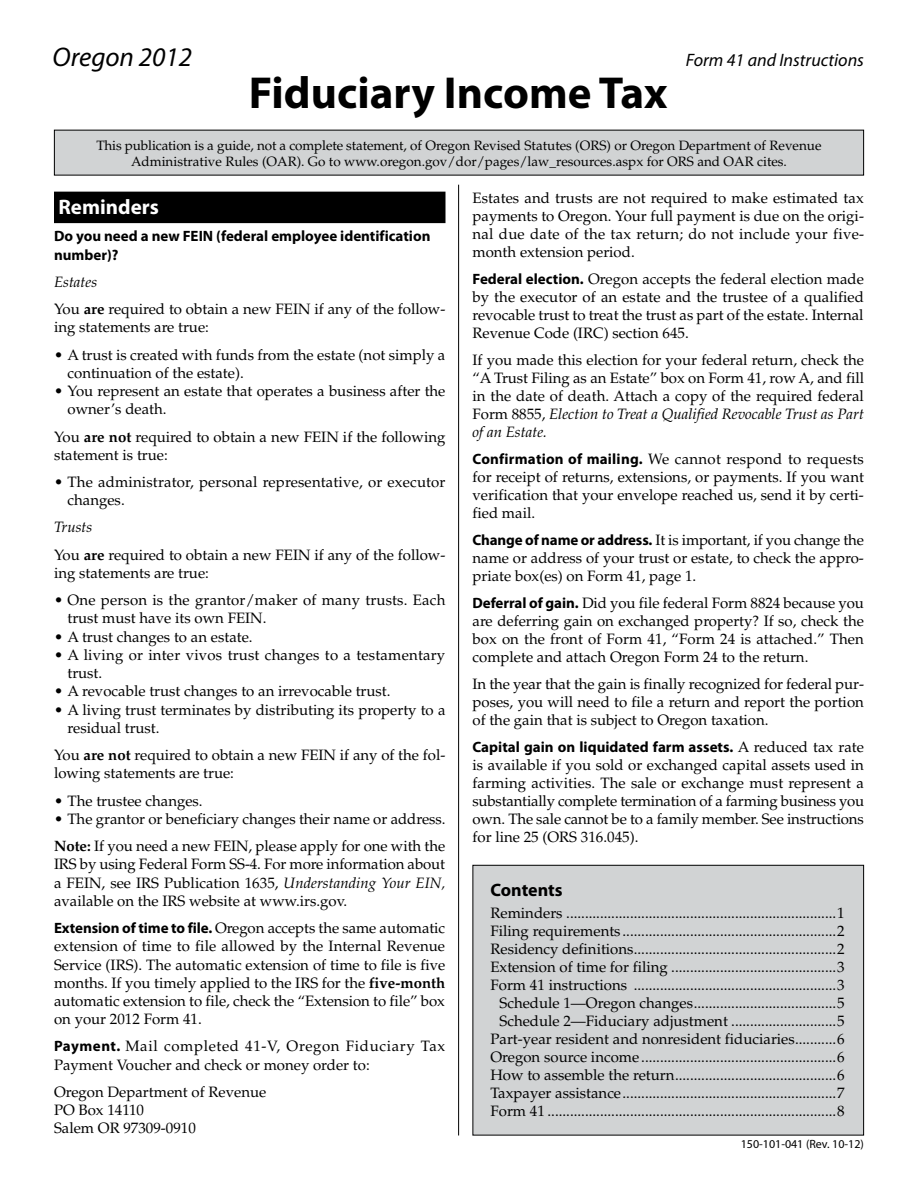
<style>
.page{position:relative;width:918px;height:1188px;background:#fff}
.page>*{position:absolute;margin:0;border:0;box-sizing:border-box;transform-origin:0 0}
.t1{font:700 45px "Myriad Pro";color:#000}
.t2{font:italic 27px "Myriad Pro";color:#000}
.t3{font:700 21px "Myriad Pro";color:#fff}
.t4{font:italic 18px "Myriad Pro";color:#000}
.t5{font:700 18px "Myriad Pro";letter-spacing:-.005em;color:#000}
.t6{font:15px/18px "Palatino LT Std";color:#000}
.t7{font:700 15px/18.3px "Myriad Pro";color:#000}
.t8{font:13.5px/16.2px "Palatino LT Std";color:#000;text-align:center}
.t9{font:12px "Myriad Pro";color:#000}
.s1{font-style:italic}
.s2{font-weight:700}
.s3{font-family:"Myriad Pro";font-weight:700}
.s4{font-family:"Palatino LT Std";font-weight:400}
</style>
<div class="page">
<div style="left:54px;top:192px;width:392px;height:31px;background:#000"></div>
<div style="left:473px;top:865px;width:391px;height:270px;background:#d1d3d4"></div>
<div style="left:472px;top:865px;width:392px;height:271px;border:1px solid #000"></div>
<hr style="left:458px;top:185px;width:1px;height:951px;background:#000">
<div style="left:54px;top:130px;width:810px;height:45px;background:#d1d3d4"></div>
<h2 class="t2" style="left:52px;top:40px;width:141px">Oregon 2012</h2>
<p class="t4" style="left:686px;top:49px;width:180px">Form 41 and Instructions</p>
<h1 class="t1" style="left:249px;top:63px;width:420px">Fiduciary Income Tax</h1>
<p class="t8" style="left:96px;top:137px;width:727px">This publication is a guide, not a complete statement, of Oregon Revised Statutes (ORS) or Oregon Department of Revenue<br>Administrative Rules (OAR). Go to www.oregon.gov/dor/pages/law_resources.aspx for ORS and OAR cites.</p>
<h3 class="t3" style="left:58px;top:193px;width:102px">Reminders</h3>
<p class="t7" style="left:54px;top:227px;width:378px">Do you need a new FEIN (federal employee identification number)?</p>
<p class="t6" style="left:54px;top:268px;width:393px;line-height:27.3px"><span class="s1">Estates<br></span>You <span class="s2">are</span> required to obtain a new FEIN if any of the follow-</p>
<p class="t6" style="left:54px;top:318px;width:156px">ing statements are true:</p>
<p class="t6" style="left:68px;top:346px;width:379px;text-indent:-14px">• A trust is created with funds from the estate (not simply a continuation of the estate).</p>
<p class="t6" style="left:68px;top:382px;width:380px;text-indent:-14px">• You represent an estate that operates a business after the owner’s death.</p>
<p class="t6" style="left:54px;top:428px;width:393px">You <span class="s2">are not</span> required to obtain a new FEIN if the following statement is true:</p>
<p class="t6" style="left:68px;top:473px;width:380px;text-indent:-14px">• The administrator, personal representative, or executor changes.</p>
<p class="t6" style="left:54px;top:514px;width:393px;line-height:27.3px"><span class="s1">Trusts<br></span>You <span class="s2">are</span> required to obtain a new FEIN if any of the follow-</p>
<p class="t6" style="left:54px;top:564px;width:156px">ing statements are true:</p>
<p class="t6" style="left:68px;top:591px;width:379px;text-indent:-14px">• One person is the grantor/maker of many trusts. Each trust must have its own FEIN.</p>
<p class="t6" style="left:54px;top:628px;width:200px">• A trust changes to an estate.</p>
<p class="t6" style="left:68px;top:646px;width:379px;text-indent:-14px">• A living or inter vivos trust changes to a testamentary trust.</p>
<p class="t6" style="left:54px;top:683px;width:338px">• A revocable trust changes to an irrevocable trust.</p>
<p class="t6" style="left:68px;top:701px;width:380px;text-indent:-14px">• A living trust terminates by distributing its property to a residual trust.</p>
<p class="t6" style="left:54px;top:746px;width:393px">You <span class="s2">are not</span> required to obtain a new FEIN if any of the fol&shy;lowing statements are true:</p>
<p class="t6" style="left:54px;top:792px;width:150px">• The trustee changes.</p>
<p class="t6" style="left:54px;top:805px;width:393px;line-height:27.3px">• The grantor or beneficiary changes their name or address.<br><span class="s2">Note:</span> If you need a new FEIN, please apply for one with the</p>
<p class="t6" style="left:54px;top:855px;width:393px;text-align:justify">IRS by using Federal Form SS-4. For more information about a FEIN, see IRS Publication 1635, <span class="s1">Understanding Your EIN, </span>available on the IRS website at www.irs.gov.</p>
<p class="t6" style="left:54px;top:919px;width:393px;text-align:justify"><span class="s3">Extension of time to file.</span> Oregon accepts the same automatic extension of time to file allowed by the Internal Revenue Service (IRS). The automatic extension of time to file is five months. If you timely applied to the IRS for the <span class="s2">five-month </span>automatic extension to file, check the “Extension to file” box on your 2012 Form 41.</p>
<p class="t6" style="left:54px;top:1038px;width:393px"><span class="s3">Payment.</span> Mail completed 41-V, Oregon Fiduciary Tax<br>Payment Voucher and check or money order to:</p>
<p class="t6" style="left:54px;top:1083px;width:214px">Oregon Department of Revenue<br>PO Box 14110<br>Salem OR 97309-0910</p>
<p class="t6" style="left:472px;top:189px;width:393px;text-align:justify">Estates and trusts are not required to make estimated tax payments to Oregon. Your full payment is due on the origi&shy;nal due date of the tax return; do not include your five&shy;month extension period.</p>
<p class="t6" style="left:472px;top:270px;width:393px;text-align:justify"><span class="s3">Federal election.</span> Oregon accepts the federal election made by the executor of an estate and the trustee of a qualified revocable trust to treat the trust as part of the estate. Internal Revenue Code (IRC) section 645.</p>
<p class="t6" style="left:472px;top:351px;width:393px;text-align:justify">If you made this election for your federal return, check the “A Trust Filing as an Estate” box on Form 41, row A, and fill in the date of death. Attach a copy of the required federal Form 8855, <span class="s1">Election to Treat a Qualified Revocable Trust as Part of an Estate.</span></p>
<p class="t6" style="left:472px;top:450px;width:393px;text-align:justify"><span class="s3">Confirmation of mailing.</span> We cannot respond to requests for receipt of returns, extensions, or payments. If you want verification that your envelope reached us, send it by certi&shy;fied mail.</p>
<p class="t6" style="left:472px;top:531px;width:393px;text-align:justify"><span class="s3">Change of name or address.</span> It is important, if you change the name or address of your trust or estate, to check the appro&shy;priate box(es) on Form 41, page 1.</p>
<p class="t6" style="left:472px;top:594px;width:393px;text-align:justify"><span class="s3">Deferral of gain.</span> Did you file federal Form 8824 because you are deferring gain on exchanged property? If so, check the box on the front of Form 41, “Form 24 is attached.” Then complete and attach Oregon Form 24 to the return.</p>
<p class="t6" style="left:472px;top:675px;width:393px;text-align:justify">In the year that the gain is finally recognized for federal pur&shy;poses, you will need to file a return and report the portion of the gain that is subject to Oregon taxation.</p>
<p class="t7" style="left:472px;top:737px;width:393px">Capital gain on liquidated farm assets. <span class="s4">A reduced tax rate</span></p>
<p class="t6" style="left:472px;top:756px;width:393px;text-align:justify">is available if you sold or exchanged capital assets used in farming activities. The sale or exchange must represent a substantially complete termination of a farming business you own. The sale cannot be to a family member. See instructions for line 25 (ORS 316.045).</p>
<p class="t5" style="left:490px;top:878px;width:74px">Contents</p>
<p class="t6" style="left:490px;top:904px;width:356px;text-align:center">Reminders ........................................................................1<br>Filing requirements .........................................................2<br>Residency definitions......................................................2<br>Extension of time for filing ............................................3<br>Form 41 instructions ......................................................3<br>Schedule 1—Oregon changes......................................5<br>Schedule 2—Fiduciary adjustment ............................5<br>Part-year resident and nonresident fiduciaries...........6<br>Oregon source income ....................................................6<br>How to assemble the return...........................................6<br>Taxpayer assistance.........................................................7<br>Form 41 .............................................................................8</p>
<p class="t9" style="left:741px;top:1136px;width:125px">150-101-041 (Rev. 10-12)</p>
</div>
